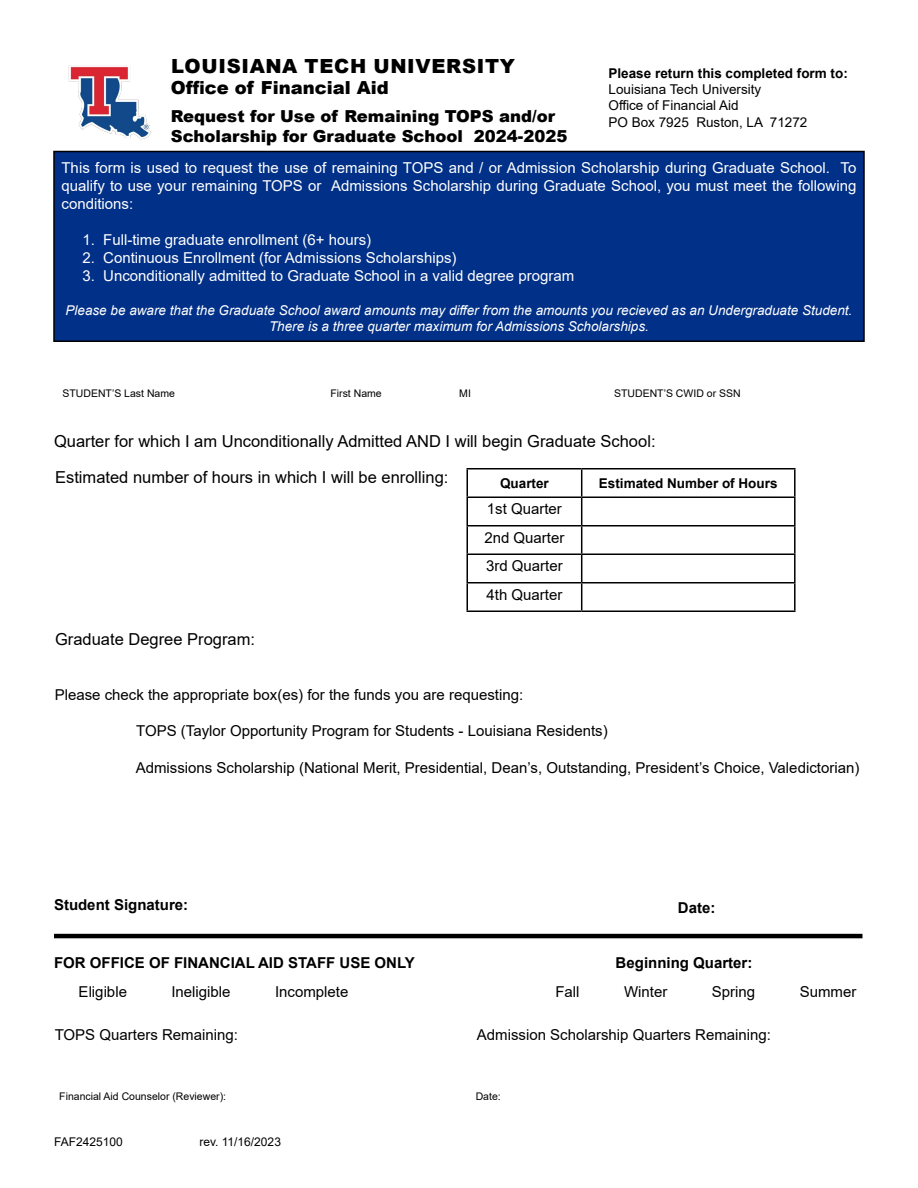
<style>
.page{position:relative;width:918px;height:1188px;background:#fff}
.page>*{position:absolute;margin:0;border:0;box-sizing:border-box;transform-origin:0 0}
.t1{font:900 19.5px "Arial";letter-spacing:.035em;color:#000}
.t2{font:900 18px "Arial";color:#000}
.t3{font:16.5px "Arial";color:#000}
.t4{font:900 16.5px "Arial";color:#000}
.t5{font:15px "Arial";color:#000}
.t6{font:15px/18px "Arial";color:#fff;text-align:justify}
.t7{font:700 15px "Arial";color:#000}
.t8{font:italic 13.5px "Arial";color:#fff}
.t9{font:13.5px/16.2px "Arial";color:#000}
.t10{font:700 13.5px "Arial";color:#000}
.t11{font:12px "Arial";color:#000}
.t12{font:10.5px "Arial";color:#000}
</style>
<div class="page">
<img style="left:54px;top:65px;width:111px;height:86px">
<div style="left:54px;top:152px;width:810px;height:189px;background:#003087"></div>
<div style="left:53px;top:151px;width:812px;height:191px;border:2px solid #000"></div>
<hr style="left:54px;top:934px;width:808px;height:4px;background:#000">
<hr style="left:466px;top:468px;width:116px;height:2px;background:#000">
<hr style="left:466px;top:470px;width:2px;height:26px;background:#000">
<hr style="left:582px;top:468px;width:214px;height:2px;background:#000">
<hr style="left:794px;top:470px;width:2px;height:26px;background:#000">
<hr style="left:466px;top:496px;width:116px;height:2px;background:#000">
<hr style="left:466px;top:498px;width:2px;height:27px;background:#000">
<hr style="left:582px;top:496px;width:214px;height:2px;background:#000">
<hr style="left:794px;top:498px;width:2px;height:27px;background:#000">
<hr style="left:466px;top:525px;width:116px;height:1px;background:#000">
<hr style="left:466px;top:526px;width:2px;height:28px;background:#000">
<hr style="left:582px;top:525px;width:214px;height:1px;background:#000">
<hr style="left:794px;top:526px;width:2px;height:28px;background:#000">
<hr style="left:466px;top:554px;width:116px;height:1px;background:#000">
<hr style="left:466px;top:555px;width:2px;height:27px;background:#000">
<hr style="left:582px;top:554px;width:214px;height:1px;background:#000">
<hr style="left:794px;top:555px;width:2px;height:27px;background:#000">
<hr style="left:466px;top:582px;width:116px;height:2px;background:#000">
<hr style="left:466px;top:584px;width:2px;height:26px;background:#000">
<hr style="left:582px;top:582px;width:214px;height:2px;background:#000">
<svg style="left:581px;top:470px;width:1px;height:140px"></svg>
<hr style="left:794px;top:584px;width:2px;height:26px;background:#000">
<hr style="left:466px;top:610px;width:116px;height:2px;background:#000">
<hr style="left:582px;top:610px;width:214px;height:2px;background:#000">
<h1 class="t1" style="left:171px;top:52px;width:345px">LOUISIANA TECH UNIVERSITY</h1>
<p class="t2" style="left:171px;top:75px;width:220px">Office of Financial Aid</p>
<p class="t10" style="left:609px;top:64px;width:241px">Please return this completed form to:</p>
<p class="t9" style="left:609px;top:81px;width:154px">Louisiana Tech University<br>Office of Financial Aid</p>
<p class="t4" style="left:171px;top:104px;width:386px">Request for Use of Remaining TOPS and/or</p>
<p class="t9" style="left:609px;top:114px;width:200px">PO Box 7925 Ruston, LA 71272</p>
<p class="t4" style="left:171px;top:124px;width:398px">Scholarship for Graduate School 2024-2025</p>
<p class="t6" style="left:62px;top:158px;width:796px">This form is used to request the use of remaining TOPS and / or Admission Scholarship during Graduate School. To qualify to use your remaining TOPS or Admissions Scholarship during Graduate School, you must meet the following conditions:</p>
<p class="t6" style="left:82px;top:230px;width:290px">1. Full-time graduate enrollment (6+ hours)</p>
<p class="t6" style="left:82px;top:248px;width:376px">2. Continuous Enrollment (for Admissions Scholarships)</p>
<p class="t6" style="left:82px;top:266px;width:493px">3. Unconditionally admitted to Graduate School in a valid degree program</p>
<p class="t8" style="left:66px;top:301px;width:788px">Please be aware that the Graduate School award amounts may differ from the amounts you recieved as an Undergraduate Student.</p>
<p class="t8" style="left:269px;top:318px;width:381px">There is a three quarter maximum for Admissions Scholarships.</p>
<p class="t12" style="left:62px;top:386px;width:114px">STUDENT’S Last Name</p>
<p class="t12" style="left:330px;top:386px;width:53px">First Name</p>
<p class="t12" style="left:459px;top:386px;width:13px">MI</p>
<p class="t12" style="left:614px;top:386px;width:128px">STUDENT’S CWID or SSN</p>
<p class="t3" style="left:54px;top:430px;width:603px">Quarter for which I am Unconditionally Admitted AND I will begin Graduate School:</p>
<p class="t3" style="left:55px;top:466px;width:395px">Estimated number of hours in which I will be enrolling:</p>
<p class="t10" style="left:500px;top:474px;width:50px">Quarter</p>
<p class="t10" style="left:599px;top:474px;width:180px">Estimated Number of Hours</p>
<p class="t5" style="left:487px;top:499px;width:77px">1st Quarter</p>
<p class="t5" style="left:484px;top:527px;width:82px">2nd Quarter</p>
<p class="t5" style="left:486px;top:556px;width:78px">3rd Quarter</p>
<p class="t5" style="left:487px;top:584px;width:77px">4th Quarter</p>
<p class="t3" style="left:55px;top:628px;width:201px">Graduate Degree Program:</p>
<p class="t5" style="left:55px;top:684px;width:470px">Please check the appropriate box(es) for the funds you are requesting:</p>
<p class="t5" style="left:136px;top:721px;width:473px">TOPS (Taylor Opportunity Program for Students - Louisiana Residents)</p>
<p class="t5" style="left:136px;top:757px;width:725px">Admissions Scholarship (National Merit, Presidential, Dean’s, Outstanding, President’s Choice, Valedictorian)</p>
<p class="t7" style="left:54px;top:894px;width:136px">Student Signature:</p>
<p class="t7" style="left:678px;top:897px;width:39px">Date:</p>
<p class="t7" style="left:54px;top:953px;width:362px">FOR OFFICE OF FINANCIAL AID STAFF USE ONLY</p>
<p class="t5" style="left:79px;top:981px;width:50px">Eligible</p>
<p class="t5" style="left:171px;top:981px;width:61px">Ineligible</p>
<p class="t5" style="left:275px;top:981px;width:75px">Incomplete</p>
<p class="t5" style="left:555px;top:981px;width:26px">Fall</p>
<p class="t5" style="left:624px;top:981px;width:45px">Winter</p>
<p class="t5" style="left:712px;top:981px;width:45px">Spring</p>
<p class="t5" style="left:800px;top:981px;width:58px">Summer</p>
<p class="t7" style="left:616px;top:953px;width:138px">Beginning Quarter:</p>
<p class="t5" style="left:55px;top:1025px;width:185px">TOPS Quarters Remaining:</p>
<p class="t5" style="left:477px;top:1025px;width:296px">Admission Scholarship Quarters Remaining:</p>
<p class="t12" style="left:59px;top:1089px;width:168px">Financial Aid Counselor (Reviewer):</p>
<p class="t12" style="left:476px;top:1089px;width:27px">Date:</p>
<p class="t11" style="left:54px;top:1134px;width:70px">FAF2425100</p>
<p class="t11" style="left:199px;top:1134px;width:83px">rev. 11/16/2023</p>
</div>
